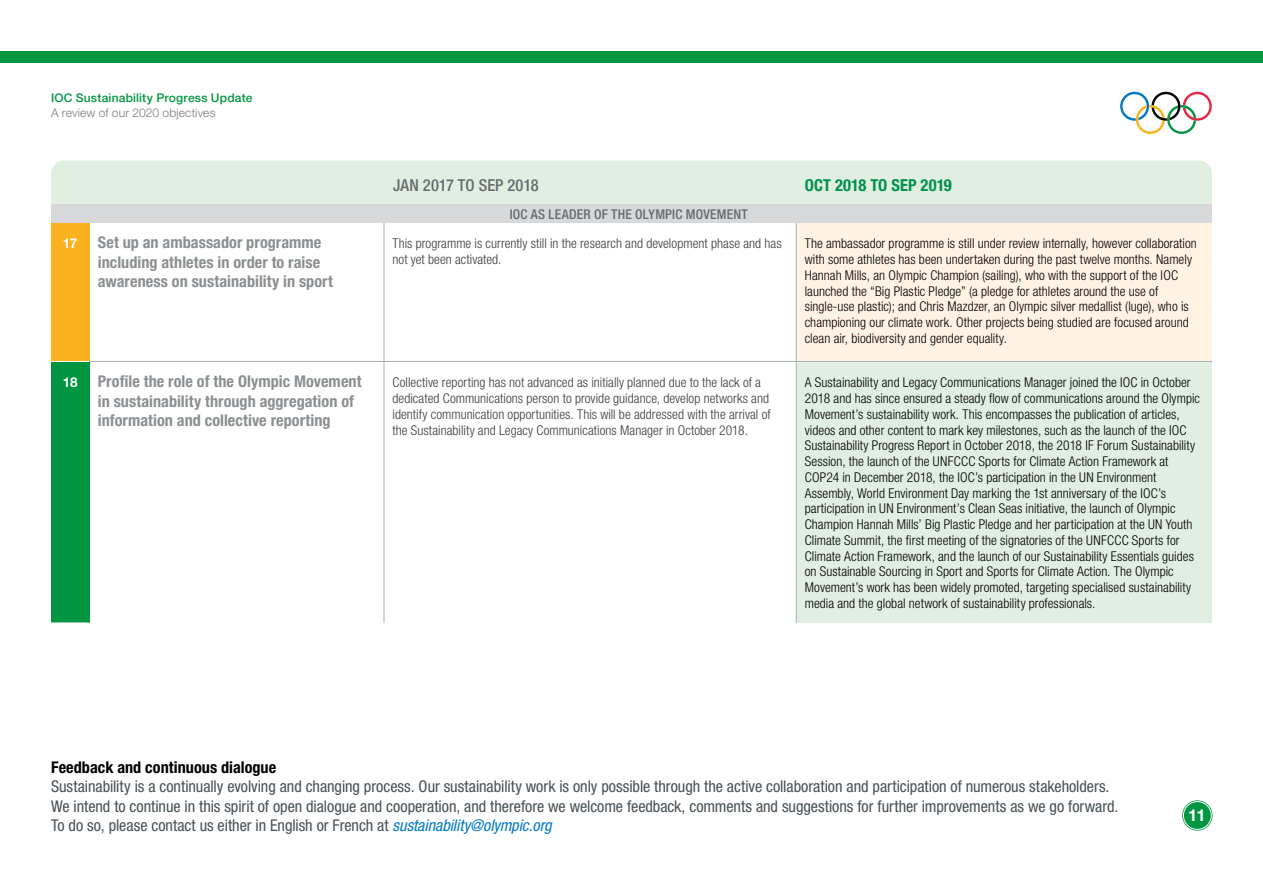
<style>
.page{position:relative;width:1263px;height:893px;background:#fff}
.page>*{position:absolute;margin:0;border:0;box-sizing:border-box;transform-origin:0 0}
.t1{font:500 condensed 16.5px "Helvetica Neue LT Pro";letter-spacing:.005em;color:#676c6e}
.t2{font:700 condensed 16.5px "Helvetica Neue LT Pro";letter-spacing:.005em;color:#00914c}
.t3{font:700 16.5px "Helvetica Neue LT Pro";color:#fff}
.t4{font:condensed 16.2px/19.5px "Helvetica Neue LT Pro";color:#485156}
.t5{font:700 condensed 16.2px/19.5px "Helvetica Neue LT Pro";letter-spacing:.005em;color:#8b8f91}
.t6{font:700 condensed 16.2px "Helvetica Neue LT Pro";color:#000}
.t7{font:300 condensed 13.5px/15.8px "Helvetica Neue LT Pro";letter-spacing:.005em;color:#000}
.t8{font:300 condensed 13.5px/15.8px "Helvetica Neue LT Pro";letter-spacing:.005em;color:#3c3c3b}
.t9{font:500 condensed 13.5px "Helvetica Neue LT Pro";letter-spacing:.015em;color:#676c6e}
.t10{font:700 13.5px "Helvetica Neue LT Pro";color:#fff}
.t11{font:500 12px "Helvetica Neue LT Pro";letter-spacing:.015em;color:#009641}
.t12{font:300 12px "Helvetica Neue LT Pro";letter-spacing:.01em;color:#7c7b7b}
.s1{font-style:italic;color:#0079c2}
</style>
<div class="page">
<div style="left:51px;top:222px;width:38px;height:139px;background:#fab31e"></div>
<div style="left:796px;top:222px;width:416px;height:139px;background:#fff4e3"></div>
<div style="left:51px;top:361px;width:38px;height:262px;background:#009641"></div>
<div style="left:796px;top:361px;width:416px;height:262px;background:#e1efe2"></div>
<hr style="left:51px;top:361px;width:38px;height:1px;background:#fff">
<hr style="left:384px;top:223px;width:1px;height:138px;background:#acafb2">
<hr style="left:384px;top:362px;width:1px;height:261px;background:#acafb2">
<hr style="left:796px;top:223px;width:1px;height:138px;background:#acafb2">
<hr style="left:796px;top:362px;width:1px;height:261px;background:#acafb2">
<hr style="left:89px;top:361px;width:295px;height:1px;background:#acafb2">
<hr style="left:384px;top:361px;width:412px;height:1px;background:#acafb2">
<hr style="left:796px;top:361px;width:416px;height:1px;background:#acafb2">
<div style="left:51px;top:204px;width:1161px;height:19px;background:#d6d8da"></div>
<div style="left:51px;top:160px;width:1161px;height:44px;background:#e1efe2"></div>
<div style="left:0;top:51px;width:1263px;height:11px;background:#009641"></div>
<svg style="left:1120px;top:92px;width:92px;height:42px"></svg>
<svg style="left:1182px;top:800px;width:30px;height:31px"></svg>
<div style="left:1181px;top:799px;width:33px;height:33px;border:1px solid #fff;border-radius:50%"></div>
<div style="left:1183px;top:801px;width:28px;height:29px;border:1px solid #fff;border-radius:50%"></div>
<p class="t11" style="left:51px;top:90px;width:203px">IOC Sustainability Progress Update</p>
<p class="t12" style="left:51px;top:105px;width:166px">A review of our 2020 objectives</p>
<p class="t1" style="left:393px;top:175px;width:147px">JAN 2017 TO SEP 2018</p>
<p class="t2" style="left:805px;top:175px;width:148px">OCT 2018 TO SEP 2019</p>
<p class="t9" style="left:510px;top:206px;width:239px">IOC AS LEADER OF THE OLYMPIC MOVEMENT</p>
<p class="t10" style="left:63px;top:235px;width:16px">17</p>
<p class="t5" style="left:98px;top:233px;width:237px">Set up an ambassador programme including athletes in order to raise awareness on sustainability in sport</p>
<p class="t8" style="left:392px;top:236px;width:391px">This programme is currently still in the research and development phase and has not yet been activated.</p>
<p class="t7" style="left:805px;top:236px;width:394px">The ambassador programme is still under review internally, however collaboration with some athletes has been undertaken during the past twelve months. Namely Hannah Mills, an Olympic Champion (sailing), who with the support of the IOC launched the “Big Plastic Pledge” (a pledge for athletes around the use of single-use plastic); and Chris Mazdzer, an Olympic silver medallist (luge), who is championing our climate work. Other projects being studied are focused around clean air, biodiversity and gender equality.</p>
<p class="t10" style="left:63px;top:374px;width:16px">18</p>
<p class="t5" style="left:98px;top:372px;width:265px">Profile the role of the Olympic Movement in sustainability through aggregation of information and collective reporting</p>
<p class="t8" style="left:392px;top:375px;width:380px">Collective reporting has not advanced as initially planned due to the lack of a dedicated Communications person to provide guidance, develop networks and identify communication opportunities. This will be addressed with the arrival of the Sustainability and Legacy Communications Manager in October 2018.</p>
<p class="t7" style="left:805px;top:375px;width:397px">A Sustainability and Legacy Communications Manager joined the IOC in October 2018 and has since ensured a steady flow of communications around the Olympic Movement’s sustainability work. This encompasses the publication of articles, videos and other content to mark key milestones, such as the launch of the IOC Sustainability Progress Report in October 2018, the 2018 IF Forum Sustainability Session, the launch of the UNFCCC Sports for Climate Action Framework at COP24 in December 2018, the IOC’s participation in the UN Environment Assembly, World Environment Day marking the 1st anniversary of the IOC’s participation in UN Environment’s Clean Seas initiative, the launch of Olympic Champion Hannah Mills’ Big Plastic Pledge and her participation at the UN Youth Climate Summit, the first meeting of the signatories of the UNFCCC Sports for Climate Action Framework, and the launch of our Sustainability Essentials guides on Sustainable Sourcing in Sport and Sports for Climate Action. The Olympic Movement’s work has been widely promoted, targeting specialised sustainability media and the global network of sustainability professionals.</p>
<p class="t6" style="left:51px;top:757px;width:227px">Feedback and continuous dialogue</p>
<p class="t4" style="left:51px;top:776px;width:1069px">Sustainability is a continually evolving and changing process. Our sustainability work is only possible through the active collaboration and participation of numerous stakeholders.<br>We intend to continue in this spirit of open dialogue and cooperation, and therefore we welcome feedback, comments and suggestions for further improvements as we go forward.<br>To do so, please contact us either in English or French at <span class="s1">sustainability@olympic.org</span></p>
<p class="t3" style="left:1188px;top:805px;width:19px">11</p>
</div>
